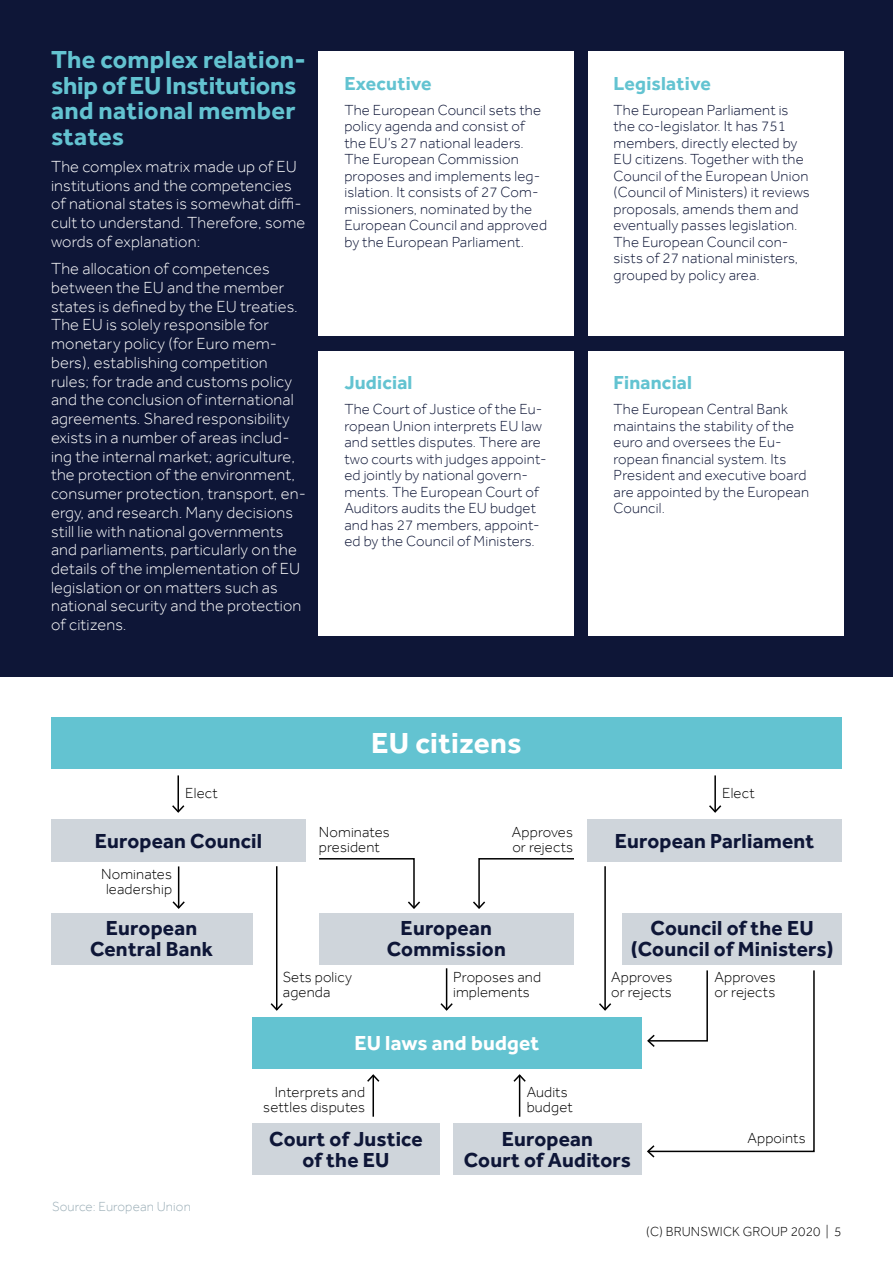
<style>
.page{position:relative;width:893px;height:1263px;background:#fff}
.page>*{position:absolute;margin:0;border:0;box-sizing:border-box;transform-origin:0 0}
.t1{font:700 30px "Effra";letter-spacing:.01em;color:#fff}
.t2{font:700 25.5px/25.5px "Effra";letter-spacing:.01em;color:#63c3d1}
.t3{font:700 21px/21px "Effra";letter-spacing:.01em;color:#0e1637;text-align:center}
.t4{font:700 21px "Effra";letter-spacing:.01em;color:#fff}
.t5{font:700 19.5px "Effra";letter-spacing:.01em;color:#63c3d1}
.t6{font:300 16.5px/18.8px "Effra";letter-spacing:.01em;color:#fff}
.t7{font:300 15px/16.5px "Effra";letter-spacing:.01em;color:#0e1637}
.t8{font:300 15px/15px "Effra";letter-spacing:.01em;color:#000}
.t9{font:300 13.5px "Effra";letter-spacing:.01em;color:#000}
.t10{font:300 13.5px "Effra";letter-spacing:.01em;color:#9baeb7}
</style>
<div class="page">
<div style="left:51px;top:718px;width:791px;height:51px;background:#63c3d1"></div>
<div style="left:51px;top:819px;width:255px;height:43px;background:#cfd5db"></div>
<div style="left:319px;top:913px;width:255px;height:51px;background:#cfd5db"></div>
<div style="left:252px;top:1017px;width:390px;height:51px;background:#63c3d1"></div>
<div style="left:252px;top:1124px;width:188px;height:51px;background:#cfd5db"></div>
<div style="left:453px;top:1124px;width:189px;height:51px;background:#cfd5db"></div>
<div style="left:51px;top:913px;width:201px;height:51px;background:#cfd5db"></div>
<div style="left:622px;top:913px;width:220px;height:51px;background:#cfd5db"></div>
<div style="left:587px;top:819px;width:255px;height:43px;background:#cfd5db"></div>
<hr style="left:177px;top:775px;width:2px;height:37px;background:#000">
<svg style="left:172px;top:804px;width:13px;height:9px"></svg>
<hr style="left:178px;top:866px;width:1px;height:42px;background:#000">
<svg style="left:172px;top:900px;width:13px;height:9px"></svg>
<hr style="left:714px;top:775px;width:2px;height:37px;background:#000">
<svg style="left:709px;top:804px;width:13px;height:9px"></svg>
<svg style="left:319px;top:858px;width:101px;height:51px"></svg>
<svg style="left:473px;top:858px;width:101px;height:51px"></svg>
<hr style="left:276px;top:866px;width:1px;height:144px;background:#000">
<svg style="left:270px;top:1001px;width:13px;height:10px"></svg>
<hr style="left:604px;top:866px;width:2px;height:144px;background:#000">
<svg style="left:599px;top:1001px;width:13px;height:10px"></svg>
<hr style="left:446px;top:968px;width:1px;height:42px;background:#000">
<svg style="left:440px;top:1001px;width:13px;height:10px"></svg>
<hr style="left:519px;top:1075px;width:1px;height:42px;background:#000">
<svg style="left:513px;top:1074px;width:13px;height:9px"></svg>
<hr style="left:372px;top:1075px;width:2px;height:42px;background:#000">
<svg style="left:367px;top:1074px;width:13px;height:9px"></svg>
<svg style="left:647px;top:970px;width:168px;height:188px"></svg>
<div style="left:0;top:0;width:893px;height:676px;background:#0e1637"></div>
<div style="left:319px;top:51px;width:255px;height:285px;background:#fff"></div>
<div style="left:319px;top:351px;width:255px;height:285px;background:#fff"></div>
<div style="left:588px;top:51px;width:255px;height:285px;background:#fff"></div>
<div style="left:588px;top:351px;width:255px;height:285px;background:#fff"></div>
<h2 class="t2" style="left:51px;top:46px;width:256px">The complex relation&shy;ship of EU Institutions and national member states</h2>
<p class="t6" style="left:51px;top:157px;width:256px">The complex matrix made up of EU institutions and the competencies of national states is somewhat diffi&shy;cult to understand. Therefore, some words of explanation:</p>
<p class="t6" style="left:51px;top:259px;width:257px">The allocation of competences between the EU and the member states is defined by the EU treaties.<br>The EU is solely responsible for monetary policy (for Euro mem&shy;bers), establishing competition rules; for trade and customs policy and the conclusion of international agreements. Shared responsibility exists in a number of areas includ&shy;ing the internal market; agriculture, the protection of the environment, consumer protection, transport, en&shy;ergy, and research. Many decisions still lie with national governments and parliaments, particularly on the details of the implementation of EU legislation or on matters such as national security and the protection of citizens.</p>
<h3 class="t5" style="left:344px;top:71px;width:89px">Executive</h3>
<p class="t7" style="left:344px;top:101px;width:204px">The European Council sets the policy agenda and consist of the EU’s 27 national leaders.<br>The European Commission proposes and implements leg&shy;islation. It consists of 27 Com&shy;missioners, nominated by the<br>European Council and approved by the European Parliament.</p>
<h3 class="t5" style="left:344px;top:371px;width:70px">Judicial</h3>
<p class="t7" style="left:344px;top:401px;width:204px">The Court of Justice of the Eu&shy;ropean Union interprets EU law and settles disputes. There are two courts with judges appoint&shy;ed jointly by national govern&shy;ments. The European Court of<br>Auditors audits the EU budget and has 27 members, appoint&shy;ed by the Council of Ministers.</p>
<p class="t8" style="left:185px;top:785px;width:34px">Elect</p>
<h3 class="t3" style="left:95px;top:830px;width:169px">European Council</h3>
<p class="t8" style="left:101px;top:867px;width:72px;text-align:center">Nominates leadership</p>
<h1 class="t1" style="left:371px;top:725px;width:152px">EU citizens</h1>
<p class="t8" style="left:319px;top:824px;width:72px">Nominates president</p>
<p class="t8" style="left:512px;top:824px;width:63px">Approves or rejects</p>
<h3 class="t5" style="left:613px;top:71px;width:99px">Legislative</h3>
<p class="t7" style="left:613px;top:101px;width:198px">The European Parliament is the co-legislator. It has 751 members, directly elected by<br>EU citizens. Together with the<br>Council of the European Union (Council of Ministers) it reviews proposals, amends them and eventually passes legislation.<br>The European Council con&shy;sists of 27 national ministers, grouped by policy area.</p>
<h3 class="t5" style="left:613px;top:371px;width:80px">Financial</h3>
<p class="t7" style="left:613px;top:401px;width:197px">The European Central Bank maintains the stability of the euro and oversees the Eu&shy;ropean financial system. Its<br>President and executive board are appointed by the European<br>Council.</p>
<p class="t8" style="left:722px;top:785px;width:34px">Elect</p>
<h3 class="t3" style="left:615px;top:830px;width:201px">European Parliament</h3>
<h3 class="t3" style="left:90px;top:917px;width:125px">European<br>Central Bank</h3>
<h3 class="t3" style="left:631px;top:917px;width:204px">Council of the EU (Council of Ministers)</h3>
<h3 class="t3" style="left:387px;top:917px;width:121px">European<br>Commission</h3>
<p class="t10" style="left:52px;top:1199px;width:140px">Source: European Union</p>
<p class="t8" style="left:283px;top:969px;width:71px">Sets policy agenda</p>
<p class="t8" style="left:611px;top:969px;width:63px">Approves or rejects</p>
<p class="t8" style="left:453px;top:969px;width:90px">Proposes and implements</p>
<h3 class="t4" style="left:354px;top:1030px;width:186px">EU laws and budget</h3>
<p class="t8" style="left:263px;top:1084px;width:103px;text-align:right">Interprets and settles disputes</p>
<p class="t8" style="left:527px;top:1084px;width:48px">Audits budget</p>
<h3 class="t3" style="left:269px;top:1128px;width:155px">Court of Justice of the EU</h3>
<h3 class="t3" style="left:464px;top:1128px;width:169px">European<br>Court of Auditors</h3>
<p class="t8" style="left:714px;top:969px;width:63px">Approves or rejects</p>
<p class="t8" style="left:747px;top:1130px;width:60px">Appoints</p>
<p class="t9" style="left:646px;top:1223px;width:197px">(C) BRUNSWICK GROUP 2020 | 5</p>
</div>
